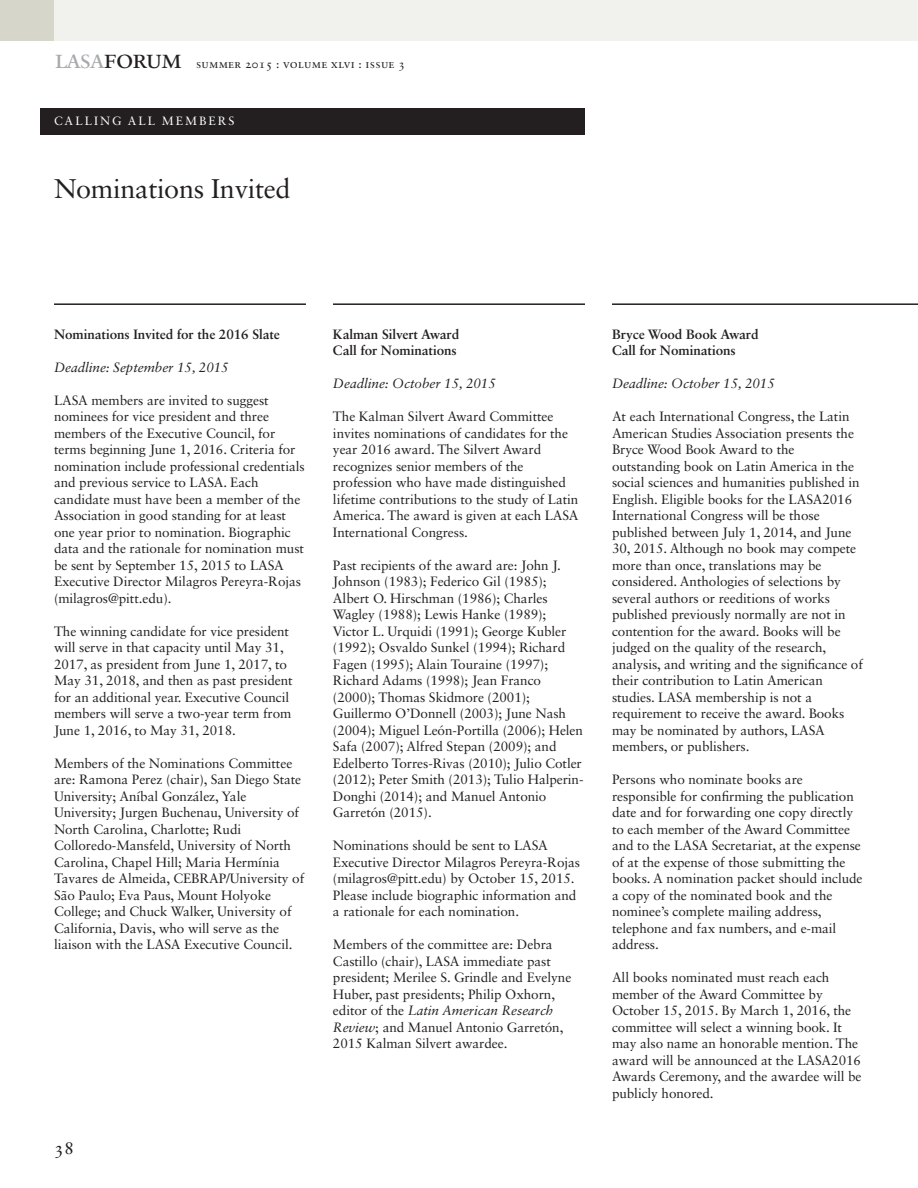
<style>
.page{position:relative;width:918px;height:1188px;background:#fff}
.page>*{position:absolute;margin:0;border:0;box-sizing:border-box;transform-origin:0 0}
.t1{font:27px "Sabon LT Std";letter-spacing:-.01em;color:#231f20}
.t2{font:27px "Sabon Roman SC";letter-spacing:-.045em;color:#231f20}
.t3{font:18px "Sabon Roman Os F";color:#231f20}
.t4{font:13.5px/16.5px "Sabon LT Std";letter-spacing:-.005em;color:#231f20}
.t5{font:700 13.5px/16.5px "Sabon LT Std";letter-spacing:-.005em;color:#231f20}
.t6{font:italic 13.5px "Sabon LT Std";letter-spacing:-.005em;color:#231f20}
.t7{font:12px "Sabon Roman SC";letter-spacing:.02em;color:#231f20}
.t8{font:12px "Sabon";letter-spacing:.165em;color:#fff}
.s1{color:#a8a9ad}
.s2{font-style:italic}
</style>
<div class="page">
<div style="left:40px;top:108px;width:545px;height:27px;background:#231f20"></div>
<hr style="left:54px;top:303px;width:252px;height:2px;background:#231f20">
<hr style="left:333px;top:303px;width:252px;height:2px;background:#231f20">
<hr style="left:612px;top:303px;width:306px;height:2px;background:#231f20">
<div style="left:0;top:0;width:54px;height:40px;background:#d7d6cb"></div>
<div style="left:54px;top:0;width:864px;height:40px;background:#f1f2ed"></div>
<h1 class="t2" style="left:54px;top:42px;width:130px"><span class="s1">lasa</span>forum</h1>
<p class="t7" style="left:196px;top:56px;width:211px">summer 2015 : volume xlvi : issue 3</p>
<p class="t8" style="left:54px;top:114px;width:182px">CALLING ALL MEMBERS</p>
<h1 class="t1" style="left:54px;top:173px;width:238px">Nominations Invited</h1>
<p class="t5" style="left:54px;top:326px;width:227px">Nominations Invited for the 2016 Slate</p>
<p class="t6" style="left:54px;top:359px;width:176px">Deadline: September 15, 2015</p>
<p class="t4" style="left:54px;top:392px;width:252px">LASA members are invited to suggest nominees for vice president and three members of the Executive Council, for terms beginning June 1, 2016. Criteria for nomination include professional credentials and previous service to LASA. Each candidate must have been a member of the Association in good standing for at least one year prior to nomination. Biographic data and the rationale for nomination must be sent by September 15, 2015 to LASA Executive Director Milagros Pereyra-Rojas (milagros@pitt.edu).</p>
<p class="t4" style="left:54px;top:623px;width:240px">The winning candidate for vice president will serve in that capacity until May 31, 2017, as president from June 1, 2017, to May 31, 2018, and then as past president for an additional year. Executive Council members will serve a two-year term from June 1, 2016, to May 31, 2018.</p>
<p class="t4" style="left:54px;top:755px;width:252px">Members of the Nominations Committee are: Ramona Perez (chair), San Diego State University; Aníbal González, Yale University; Jurgen Buchenau, University of North Carolina, Charlotte; Rudi Colloredo-Mansfeld, University of North Carolina, Chapel Hill; Maria Hermínia Tavares de Almeida, CEBRAP/University of São Paulo; Eva Paus, Mount Holyoke College; and Chuck Walker, University of California, Davis, who will serve as the liaison with the LASA Executive Council.</p>
<p class="t5" style="left:333px;top:326px;width:128px">Kalman Silvert Award<br>Call for Nominations</p>
<p class="t6" style="left:333px;top:376px;width:164px">Deadline: October 15, 2015</p>
<p class="t4" style="left:333px;top:408px;width:247px">The Kalman Silvert Award Committee invites nominations of candidates for the year 2016 award. The Silvert Award recognizes senior members of the profession who have made distinguished lifetime contributions to the study of Latin America. The award is given at each LASA International Congress.</p>
<p class="t4" style="left:333px;top:557px;width:252px">Past recipients of the award are: John J.<br>Johnson (1983); Federico Gil (1985); Albert O. Hirschman (1986); Charles Wagley (1988); Lewis Hanke (1989); Victor L. Urquidi (1991); George Kubler (1992); Osvaldo Sunkel (1994); Richard Fagen (1995); Alain Touraine (1997); Richard Adams (1998); Jean Franco (2000); Thomas Skidmore (2001); Guillermo O’Donnell (2003); June Nash (2004); Miguel León-Portilla (2006); Helen Safa (2007); Alfred Stepan (2009); and Edelberto Torres-Rivas (2010); Julio Cotler (2012); Peter Smith (2013); Tulio Halperin-Donghi (2014); and Manuel Antonio Garretón (2015).</p>
<p class="t4" style="left:333px;top:837px;width:249px">Nominations should be sent to LASA Executive Director Milagros Pereyra-Rojas (milagros@pitt.edu) by October 15, 2015.<br>Please include biographic information and a rationale for each nomination.</p>
<p class="t4" style="left:333px;top:936px;width:240px">Members of the committee are: Debra Castillo (chair), LASA immediate past president; Merilee S. Grindle and Evelyne Huber, past presidents; Philip Oxhorn, editor of the <span class="s2">Latin American Research Review</span>; and Manuel Antonio Garretón, 2015 Kalman Silvert awardee.</p>
<h2 class="t3" style="left:54px;top:1137px;width:22px">38</h2>
<p class="t5" style="left:612px;top:326px;width:148px">Bryce Wood Book Award<br>Call for Nominations</p>
<p class="t6" style="left:612px;top:376px;width:164px">Deadline: October 15, 2015</p>
<p class="t4" style="left:612px;top:408px;width:252px">At each International Congress, the Latin American Studies Association presents the Bryce Wood Book Award to the outstanding book on Latin America in the social sciences and humanities published in English. Eligible books for the LASA2016<br>International Congress will be those published between July 1, 2014, and June 30, 2015. Although no book may compete more than once, translations may be considered. Anthologies of selections by several authors or reeditions of works published previously normally are not in contention for the award. Books will be judged on the quality of the research, analysis, and writing and the significance of their contribution to Latin American studies. LASA membership is not a requirement to receive the award. Books may be nominated by authors, LASA members, or publishers.</p>
<p class="t4" style="left:612px;top:771px;width:252px">Persons who nominate books are responsible for confirming the publication date and for forwarding one copy directly to each member of the Award Committee and to the LASA Secretariat, at the expense of at the expense of those submitting the books. A nomination packet should include a copy of the nominated book and the nominee’s complete mailing address, telephone and fax numbers, and e-mail address.</p>
<p class="t4" style="left:612px;top:969px;width:251px">All books nominated must reach each member of the Award Committee by October 15, 2015. By March 1, 2016, the committee will select a winning book. It may also name an honorable mention. The award will be announced at the LASA2016<br>Awards Ceremony, and the awardee will be publicly honored.</p>
</div>
